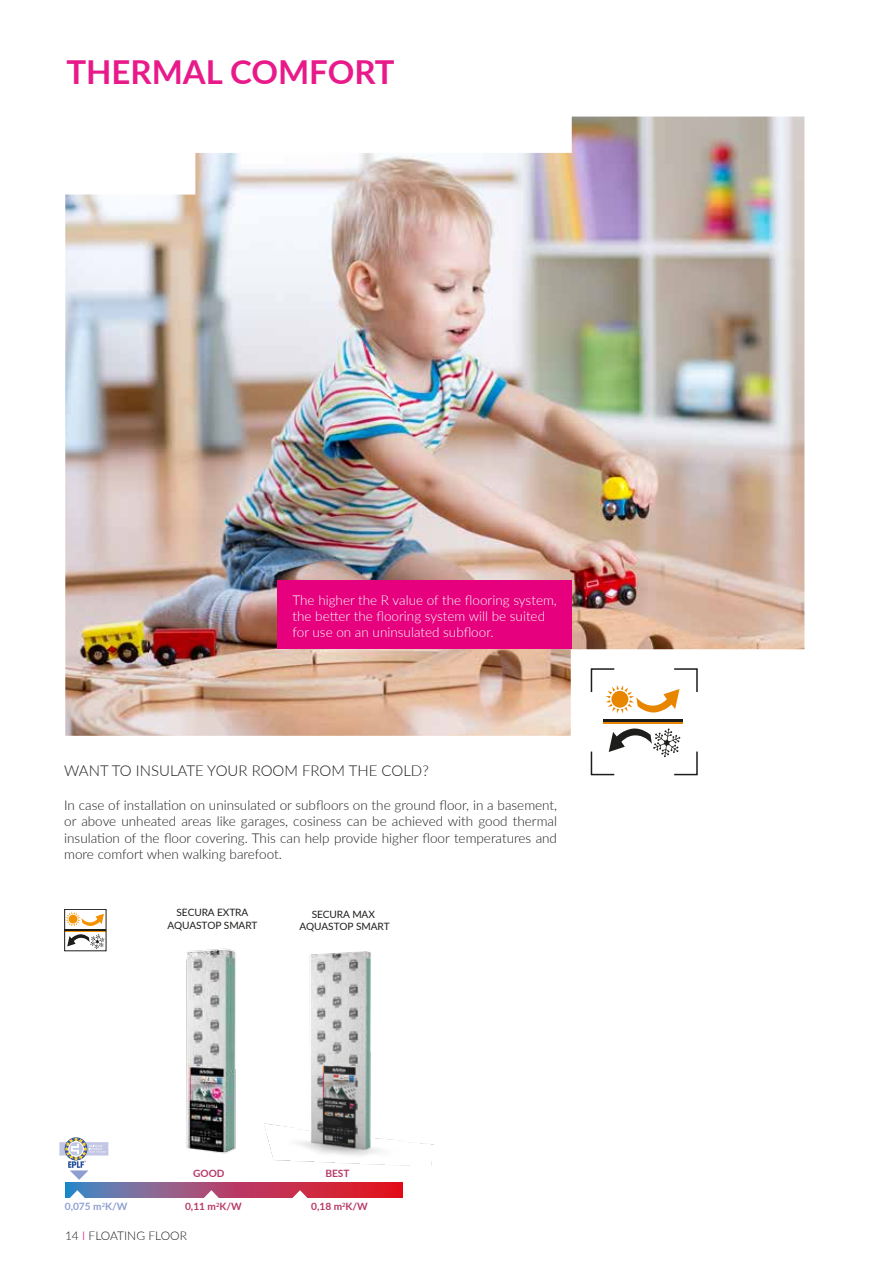
<style>
.page{position:relative;width:893px;height:1263px;background:#fff}
.page>*{position:absolute;margin:0;border:0;box-sizing:border-box;transform-origin:0 0}
.t1{font:700 33px "Lato";color:#e6007d}
.t2{font:300 15px "Lato";color:#1d1d1b}
.t3{font:300 13.5px/16.2px "Lato";color:#1d1d1b;text-align:justify}
.t4{font:300 13.5px/16.2px "Lato";color:#fff}
.t5{font:300 12px "Lato";color:#1d1d1b}
.t6{font:700 10.2px "Lato";color:#b73967}
.t7{font:700 10.2px "Lato";color:#8e9ed1}
.t8{font:10.05px/12.1px "Lato";letter-spacing:-.01em;color:#1d1d1b;text-align:center}
.s1{color:#e6007d}
</style>
<div class="page">
<img style="left:65px;top:117px;width:739px;height:619px">
<img style="left:186px;top:948px;width:50px;height:206px">
<svg style="left:66px;top:1182px;width:336px;height:16px;background:#a94569"></svg>
<svg style="left:60px;top:1138px;width:48px;height:42px"></svg>
<svg style="left:291px;top:1190px;width:18px;height:8px"></svg>
<svg style="left:68px;top:1190px;width:18px;height:8px"></svg>
<img style="left:264px;top:951px;width:169px;height:215px">
<hr style="left:65px;top:930px;width:41px;height:2px;background:#f39200">
<hr style="left:65px;top:929px;width:41px;height:1px;background:#1d1d1b">
<div style="left:64px;top:909px;width:42px;height:42px;border:1px solid #1d1d1b"></div>
<svg style="left:67px;top:934px;width:37px;height:15px"></svg>
<svg style="left:66px;top:912px;width:38px;height:14px"></svg>
<div style="left:277px;top:581px;width:294px;height:68px;background:#e6007d"></div>
<hr style="left:604px;top:721px;width:79px;height:3px;background:#e98600">
<hr style="left:604px;top:719px;width:79px;height:2px;background:#1d1d1b">
<svg style="left:590px;top:667px;width:108px;height:46px"></svg>
<svg style="left:590px;top:728px;width:108px;height:48px"></svg>
<svg style="left:202px;top:1190px;width:18px;height:8px"></svg>
<h1 class="t1" style="left:66px;top:47px;width:330px">THERMAL COMFORT</h1>
<p class="t4" style="left:292px;top:591px;width:266px">The higher the R value of the flooring system, the better the flooring system will be suited for use on an uninsulated subfloor.</p>
<p class="t2" style="left:64px;top:760px;width:366px">WANT TO INSULATE YOUR ROOM FROM THE COLD?</p>
<p class="t3" style="left:64px;top:797px;width:494px">In case of installation on uninsulated or subfloors on the ground floor, in a basement, or above unheated areas like garages, cosiness can be achieved with good thermal insulation of the floor covering. This can help provide higher floor temperatures and more comfort when walking barefoot.</p>
<p class="t8" style="left:167px;top:906px;width:92px">SECURA EXTRA<br>AQUASTOP SMART</p>
<p class="t8" style="left:299px;top:907px;width:92px">SECURA MAX<br>AQUASTOP SMART</p>
<p class="t7" style="left:65px;top:1199px;width:64px">0,075 m<sup>2</sup>K/W</p>
<p class="t6" style="left:193px;top:1166px;width:33px">GOOD</p>
<p class="t6" style="left:185px;top:1199px;width:58px">0,11 m<sup>2</sup>K/W</p>
<p class="t5" style="left:65px;top:1227px;width:124px">14 <span class="s1">I</span> FLOATING FLOOR</p>
<p class="t6" style="left:325px;top:1165px;width:26px">BEST</p>
<p class="t6" style="left:311px;top:1199px;width:58px">0,18 m<sup>2</sup>K/W</p>
</div>
